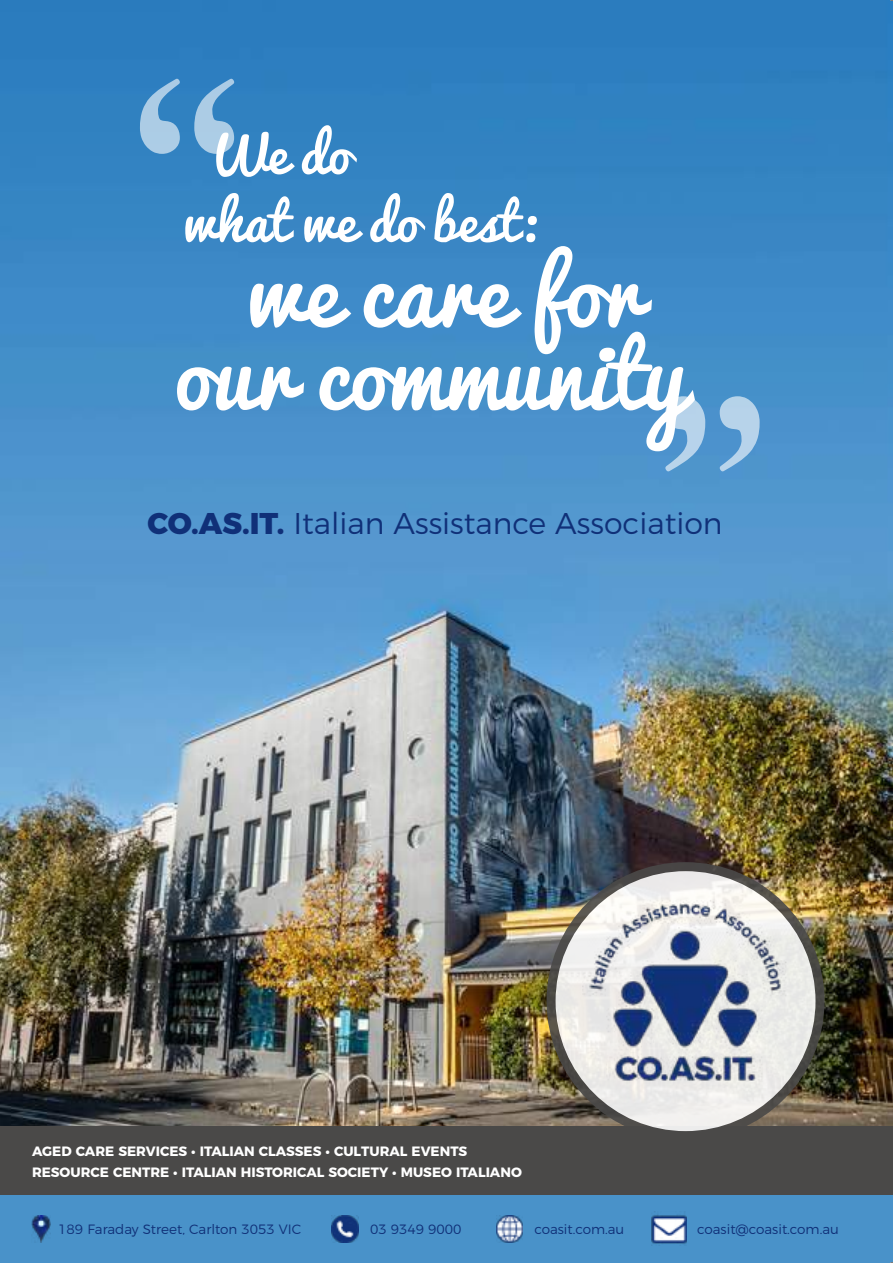
<style>
.page{position:relative;width:893px;height:1263px;background:#fff}
.page>*{position:absolute;margin:0;border:0;box-sizing:border-box;transform-origin:0 0}
.t1{font:300px "Plantagenet Cherokee";color:#fff}
.t2{font:90px "Pacifico";color:#fff}
.t3{font:52.5px "Pacifico";color:#fff}
.t4{font:300 30px "Montserrat";color:#103078}
.t5{font:700 13.5px/21px "Montserrat";color:#fff}
.t6{font:300 13.5px "Montserrat";color:#103078}
.s1{font-weight:800}
</style>
<div class="page">
<img style="left:0;top:0;width:893px;height:1127px">
<div style="left:0;top:1195px;width:893px;height:68px;background:#4992c9"></div>
<div style="left:0;top:1127px;width:893px;height:68px;background:#4a4948"></div>
<img style="left:31px;top:1215px;width:19px;height:27px">
<img style="left:332px;top:1215px;width:27px;height:27px">
<img style="left:496px;top:1215px;width:27px;height:27px">
<img style="left:651px;top:1211px;width:35px;height:35px">
<svg style="left:551px;top:867px;width:269px;height:268px;fill:#ecebe9"></svg>
<div style="left:547px;top:862px;width:277px;height:278px;border:9px solid #4a4948;border-radius:50%"></div>
<img style="left:583px;top:889px;width:204px;height:204px">
<svg style="left:892px;top:623px;width:1px;height:17px"></svg>
<h1 class="t1" style="left:130px;top:12px;width:116px">“</h1>
<h3 class="t3" style="left:206px;top:108px;width:145px">We do</h3>
<h3 class="t3" style="left:183px;top:175px;width:354px">what we do best:</h3>
<h2 class="t2" style="left:247px;top:213px;width:395px">we care for</h2>
<h2 class="t2" style="left:174px;top:296px;width:513px">our community</h2>
<h1 class="t1" style="left:769px;top:538px;width:115px;rotate:-180deg">“</h1>
<h3 class="t4" style="left:148px;top:500px;width:577px"><span class="s1">CO.AS.IT.</span> Italian Assistance Association</h3>
<p class="t5" style="left:32px;top:1140px;width:491px">AGED CARE SERVICES • ITALIAN CLASSES • CULTURAL EVENTS<br>RESOURCE CENTRE • ITALIAN HISTORICAL SOCIETY • MUSEO ITALIANO</p>
<p class="t6" style="left:58px;top:1218px;width:244px">189 Faraday Street, Carlton 3053 VIC</p>
<p class="t6" style="left:370px;top:1218px;width:93px">03 9349 9000</p>
<p class="t6" style="left:534px;top:1218px;width:91px">coasit.com.au</p>
<p class="t6" style="left:697px;top:1218px;width:143px">coasit@coasit.com.au</p>
</div>
